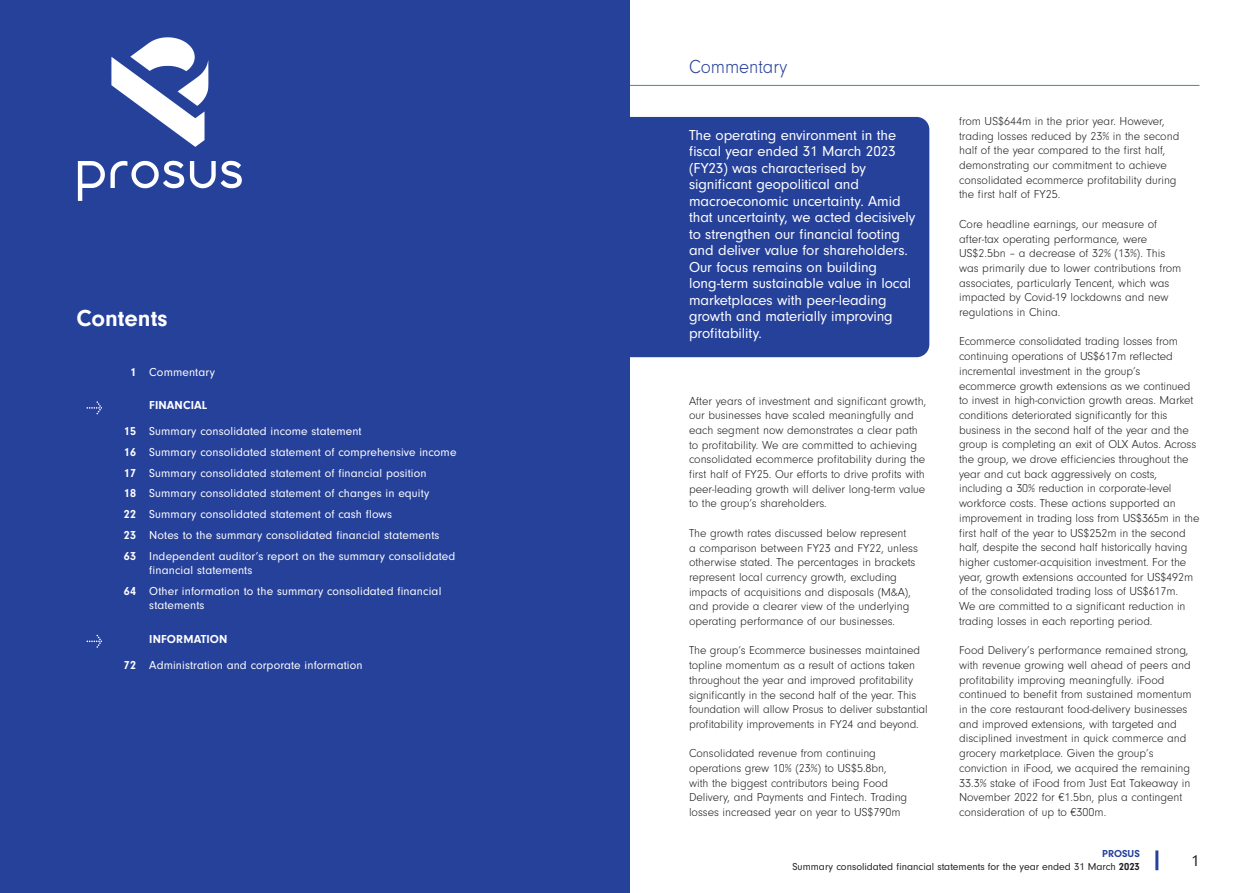
<style>
.page{position:relative;width:1259px;height:893px;background:#fff}
.page>*{position:absolute;margin:0;border:0;box-sizing:border-box;transform-origin:0 0}
.t1{font:700 24px "Neuzeit Gro";color:#fff}
.Page_Head__Prosus23{font:300 19.5px "Neuzeit Gro";color:#26419a;scale:.96 1}
.t2{font:16.5px "Neuzeit Gro";color:#231f20}
.Front_Highlight_Copy{font:15px/16.5px "Neuzeit Gro";letter-spacing:-.005em;color:#fff}
.Front_Body_Copy__Pro{font:300 12px/14.7px "Neuzeit Gro";letter-spacing:-.005em;color:#231f20}
.Table_Body_Copy__Pro{font:12px/14.4px "Neuzeit Gro";letter-spacing:.01em;color:#fff}
.t3{font:700 12px "Neuzeit Gro";letter-spacing:.01em;color:#fff}
.t4{font:10.5px/12.8px "Neuzeit Gro";color:#231f20;text-align:right}
.s1{font-weight:700;color:#26419a}
.s2{font-weight:700}
</style>
<div class="page">
<hr style="left:1155px;top:850px;width:3px;height:20px;background:#26419a">
<hr style="left:629px;top:85px;width:570px;height:1px;background:#19a489">
<div style="left:0;top:0;width:629px;height:893px;background:#26419a"></div>
<svg style="left:87px;top:401px;width:15px;height:13px"></svg>
<svg style="left:87px;top:635px;width:15px;height:13px"></svg>
<img style="left:77px;top:37px;width:165px;height:164px">
<div style="left:608px;top:117px;width:321px;height:240px;background:#26419a;border-radius:13px"></div>
<p class="t1" style="left:77px;top:305px;width:93px">Contents</p>
<p class="t3" style="left:130px;top:365px;width:7px">1</p>
<p class="Table_Body_Copy__Pro" style="left:149px;top:365px;width:67px">Commentary</p>
<p class="t3" style="left:149px;top:399px;width:60px">FINANCIAL</p>
<p class="t3" style="left:124px;top:424px;width:14px">15</p>
<p class="Table_Body_Copy__Pro" style="left:149px;top:424px;width:214px">Summary consolidated income statement</p>
<p class="t3" style="left:124px;top:445px;width:14px">16</p>
<p class="Table_Body_Copy__Pro" style="left:149px;top:445px;width:309px">Summary consolidated statement of comprehensive income</p>
<p class="t3" style="left:124px;top:466px;width:14px">17</p>
<p class="Table_Body_Copy__Pro" style="left:149px;top:466px;width:279px">Summary consolidated statement of financial position</p>
<p class="t3" style="left:124px;top:487px;width:14px">18</p>
<p class="Table_Body_Copy__Pro" style="left:149px;top:486px;width:282px">Summary consolidated statement of changes in equity</p>
<p class="t3" style="left:124px;top:507px;width:14px">22</p>
<p class="Table_Body_Copy__Pro" style="left:149px;top:507px;width:244px">Summary consolidated statement of cash flows</p>
<p class="t3" style="left:124px;top:528px;width:14px">23</p>
<p class="Table_Body_Copy__Pro" style="left:149px;top:528px;width:292px">Notes to the summary consolidated financial statements</p>
<p class="t3" style="left:124px;top:549px;width:14px">63</p>
<p class="Table_Body_Copy__Pro" style="left:149px;top:549px;width:307px">Independent auditor’s report on the summary consolidated financial statements</p>
<p class="t3" style="left:124px;top:584px;width:14px">64</p>
<p class="Table_Body_Copy__Pro" style="left:149px;top:584px;width:294px">Other information to the summary consolidated financial statements</p>
<p class="t3" style="left:149px;top:632px;width:80px">INFORMATION</p>
<p class="t3" style="left:124px;top:658px;width:14px">72</p>
<p class="Table_Body_Copy__Pro" style="left:149px;top:658px;width:215px">Administration and corporate information</p>
<p class="Page_Head__Prosus23" style="left:689px;top:56px;width:104px">Commentary</p>
<p class="Front_Highlight_Copy" style="left:689px;top:127px;width:228px">The operating environment in the fiscal year ended 31 March 2023 (FY23) was characterised by significant geopolitical and macroeconomic uncertainty. Amid that uncertainty, we acted decisively to strengthen our financial footing and deliver value for shareholders.<br>Our focus remains on building long-term sustainable value in local marketplaces with peer-leading growth and materially improving profitability.</p>
<p class="Front_Body_Copy__Pro" style="left:689px;top:394px;width:239px">After years of investment and significant growth, our businesses have scaled meaningfully and each segment now demonstrates a clear path to profitability. We are committed to achieving consolidated ecommerce profitability during the first half of FY25. Our efforts to drive profits with peer-leading growth will deliver long-term value to the group’s shareholders.</p>
<p class="Front_Body_Copy__Pro" style="left:689px;top:526px;width:230px">The growth rates discussed below represent<br>a comparison between FY23 and FY22, unless otherwise stated. The percentages in brackets represent local currency growth, excluding impacts of acquisitions and disposals (M&amp;A), and provide a clearer view of the underlying operating performance of our businesses.</p>
<p class="Front_Body_Copy__Pro" style="left:689px;top:643px;width:240px">The group’s Ecommerce businesses maintained topline momentum as a result of actions taken throughout the year and improved profitability significantly in the second half of the year. This foundation will allow Prosus to deliver substantial profitability improvements in FY24 and beyond.</p>
<p class="Front_Body_Copy__Pro" style="left:689px;top:746px;width:220px">Consolidated revenue from continuing operations grew 10% (23%) to US$5.8bn, with the biggest contributors being Food Delivery, and Payments and Fintech. Trading losses increased year on year to US$790m</p>
<p class="Front_Body_Copy__Pro" style="left:959px;top:114px;width:222px">from US$644m in the prior year. However, trading losses reduced by 23% in the second half of the year compared to the first half, demonstrating our commitment to achieve consolidated ecommerce profitability during the first half of FY25.</p>
<p class="Front_Body_Copy__Pro" style="left:959px;top:217px;width:224px">Core headline earnings, our measure of after-tax operating performance, were US$2.5bn – a decrease of 32% (13%). This was primarily due to lower contributions from associates, particularly Tencent, which was impacted by Covid-19 lockdowns and new regulations in China.</p>
<p class="Front_Body_Copy__Pro" style="left:959px;top:334px;width:242px">Ecommerce consolidated trading losses from continuing operations of US$617m reflected incremental investment in the group’s ecommerce growth extensions as we continued to invest in high-conviction growth areas. Market conditions deteriorated significantly for this business in the second half of the year and the group is completing an exit of OLX Autos. Across the group, we drove efficiencies throughout the year and cut back aggressively on costs, including a 30% reduction in corporate-level workforce costs. These actions supported an improvement in trading loss from US$365m in the first half of the year to US$252m in the second half, despite the second half historically having higher customer-acquisition investment. For the year, growth extensions accounted for US$492m of the consolidated trading loss of US$617m.<br>We are committed to a significant reduction in trading losses in each reporting period.</p>
<p class="Front_Body_Copy__Pro" style="left:959px;top:643px;width:234px">Food Delivery’s performance remained strong, with revenue growing well ahead of peers and profitability improving meaningfully. iFood continued to benefit from sustained momentum in the core restaurant food-delivery businesses and improved extensions, with targeted and disciplined investment in quick commerce and grocery marketplace. Given the group’s conviction in iFood, we acquired the remaining 33.3% stake of iFood from Just Eat Takeaway in November 2022 for €1.5bn, plus a contingent consideration of up to €300m.</p>
<p class="t4" style="left:792px;top:848px;width:349px"><span class="s1">PROSUS<br></span>Summary consolidated financial statements for the year ended 31 March <span class="s2">2023</span></p>
<h3 class="t2" style="left:1191px;top:851px;width:10px">1</h3>
</div>
